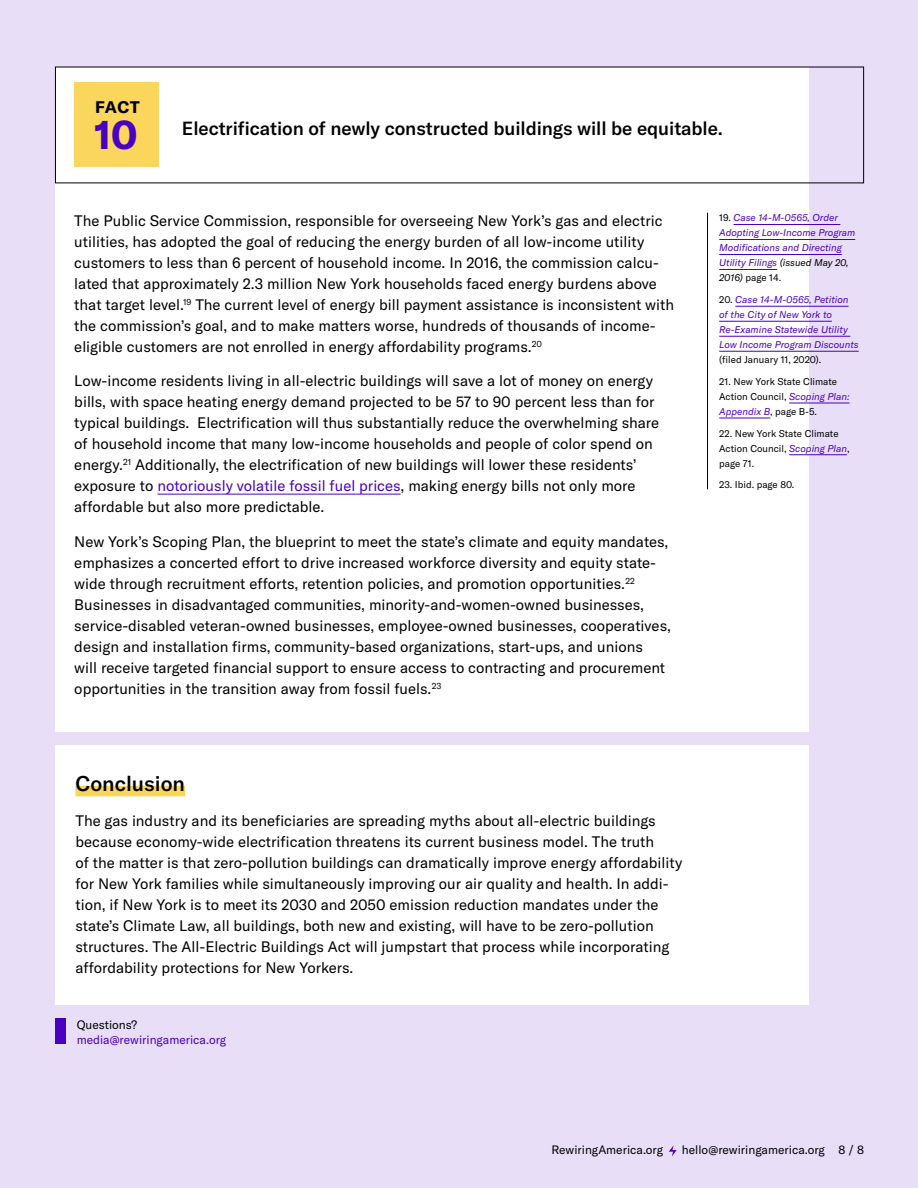
<style>
.page{position:relative;width:918px;height:1188px;background:#e8def7}
.page>*{position:absolute;margin:0;border:0;box-sizing:border-box;transform-origin:0 0}
.t1{font:700 39.6px "GT America";color:#4a00c3}
.t2{font:500 21px "GT America";color:#000}
.t3{font:500 18.75px "GT America";letter-spacing:-.005em;color:#000}
.t4{font:700 16.65px "GT America";color:#000}
.t5{font:15px/21px "GT America";color:#000}
.t6{font:12px "GT America";color:#000}
.t7{font:12px "GT America";color:#4a00c3}
.t8{font:italic 9.75px/15px "GT America";color:#4a00c3}
.t9{font:9.75px/15px "GT America";color:#000}
.s1{color:#4a00c3}
.s2{font-style:normal;color:#000}
.s3{color:#000}
.s4{font-style:italic;color:#4a00c3}
</style>
<div class="page">
<div style="left:55px;top:67px;width:753px;height:664px;background:#fff"></div>
<div style="left:55px;top:745px;width:753px;height:259px;background:#fff"></div>
<hr style="left:157px;top:494px;width:244px;height:1px;background:#4a00c3">
<hr style="left:707px;top:213px;width:1px;height:276px;background:#000">
<hr style="left:734px;top:224px;width:106px;height:1px;background:#4a00c3">
<hr style="left:719px;top:239px;width:136px;height:1px;background:#4a00c3">
<hr style="left:719px;top:254px;width:123px;height:1px;background:#4a00c3">
<hr style="left:719px;top:269px;width:58px;height:1px;background:#4a00c3">
<hr style="left:735px;top:306px;width:114px;height:1px;background:#4a00c3">
<hr style="left:719px;top:321px;width:113px;height:1px;background:#4a00c3">
<hr style="left:719px;top:336px;width:131px;height:1px;background:#4a00c3">
<hr style="left:719px;top:351px;width:140px;height:1px;background:#4a00c3">
<hr style="left:789px;top:403px;width:61px;height:1px;background:#4a00c3">
<hr style="left:719px;top:418px;width:51px;height:1px;background:#4a00c3">
<hr style="left:789px;top:454px;width:58px;height:1px;background:#4a00c3">
<div style="left:75px;top:786px;width:110px;height:10px;background:#f9d65b"></div>
<div style="left:55px;top:1018px;width:11px;height:26px;background:#4a00c3"></div>
<div style="left:74px;top:83px;width:85px;height:84px;background:#fad65c"></div>
<svg style="left:669px;top:1145px;width:8px;height:12px"></svg>
<p class="t4" style="left:95px;top:97px;width:46px">FACT</p>
<h1 class="t1" style="left:94px;top:110px;width:45px">10</h1>
<p class="t3" style="left:182px;top:117px;width:542px">Electrification of newly constructed buildings will be equitable.</p>
<p class="t5" style="left:74px;top:210px;width:601px">The Public Service Commission, responsible for overseeing New York’s gas and electric utilities, has adopted the goal of reducing the energy burden of all low-income utility customers to less than 6 percent of household income. In 2016, the commission calcu&shy;lated that approximately 2.3 million New York households faced energy burdens above that target level.<sup>19</sup> The current level of energy bill payment assistance is inconsistent with the commission’s goal, and to make matters worse, hundreds of thousands of income&shy;eligible customers are not enrolled in energy affordability programs.<sup>20</sup></p>
<p class="t5" style="left:74px;top:370px;width:586px">Low-income residents living in all-electric buildings will save a lot of money on energy bills, with space heating energy demand projected to be 57 to 90 percent less than for typical buildings. Electrification will thus substantially reduce the overwhelming share of household income that many low-income households and people of color spend on energy.<sup>21</sup> Additionally, the electrification of new buildings will lower these residents’ exposure to <span class="s1">notoriously volatile fossil fuel prices</span>, making energy bills not only more affordable but also more predictable.</p>
<p class="t5" style="left:74px;top:531px;width:598px">New York’s Scoping Plan, the blueprint to meet the state’s climate and equity mandates, emphasizes a concerted effort to drive increased workforce diversity and equity state&shy;wide through recruitment efforts, retention policies, and promotion opportunities.<sup>22<br></sup>Businesses in disadvantaged communities, minority-and-women-owned businesses, service-disabled veteran-owned businesses, employee-owned businesses, cooperatives, design and installation firms, community-based organizations, start-ups, and unions<br>will receive targeted financial support to ensure access to contracting and procurement opportunities in the transition away from fossil fuels.<sup>23</sup></p>
<h2 class="t2" style="left:75px;top:771px;width:111px">Conclusion</h2>
<p class="t5" style="left:75px;top:810px;width:609px">The gas industry and its beneficiaries are spreading myths about all-electric buildings because economy-wide electrification threatens its current business model. The truth<br>of the matter is that zero-pollution buildings can dramatically improve energy affordability for New York families while simultaneously improving our air quality and health. In addi&shy;tion, if New York is to meet its 2030 and 2050 emission reduction mandates under the state’s Climate Law, all buildings, both new and existing, will have to be zero-pollution structures. The All-Electric Buildings Act will jumpstart that process while incorporating affordability protections for New Yorkers.</p>
<p class="t6" style="left:77px;top:1018px;width:62px">Questions?</p>
<p class="t7" style="left:77px;top:1033px;width:151px">media@rewiringamerica.org</p>
<p class="t8" style="left:719px;top:211px;width:138px"><span class="s2">19.</span> Case 14-M-0565, Order<br>Adopting Low-Income Program<br>Modifications and Directing<br>Utility Filings <span class="s3">(issued May 20,<br>2016)</span> <span class="s2">page 14.</span></p>
<p class="t8" style="left:719px;top:292px;width:141px"><span class="s2">20.</span> Case 14-M-0565, Petition of the City of New York to<br>Re-Examine Statewide Utility<br>Low Income Program Discounts</p>
<p class="t9" style="left:719px;top:352px;width:104px">(filed January 11, 2020).</p>
<p class="t9" style="left:719px;top:374px;width:132px">21. New York State Climate<br>Action Council, <span class="s4">Scoping Plan:<br>Appendix B</span>, page B-5.</p>
<p class="t9" style="left:719px;top:426px;width:132px">22. New York State Climate<br>Action Council, <span class="s4">Scoping Plan</span>, page 71.</p>
<p class="t9" style="left:719px;top:478px;width:77px">23. Ibid. page 80.</p>
<p class="t6" style="left:551px;top:1142px;width:113px">RewiringAmerica.org</p>
<p class="t6" style="left:682px;top:1142px;width:184px">hello@rewiringamerica.org 8 / 8</p>
</div>
